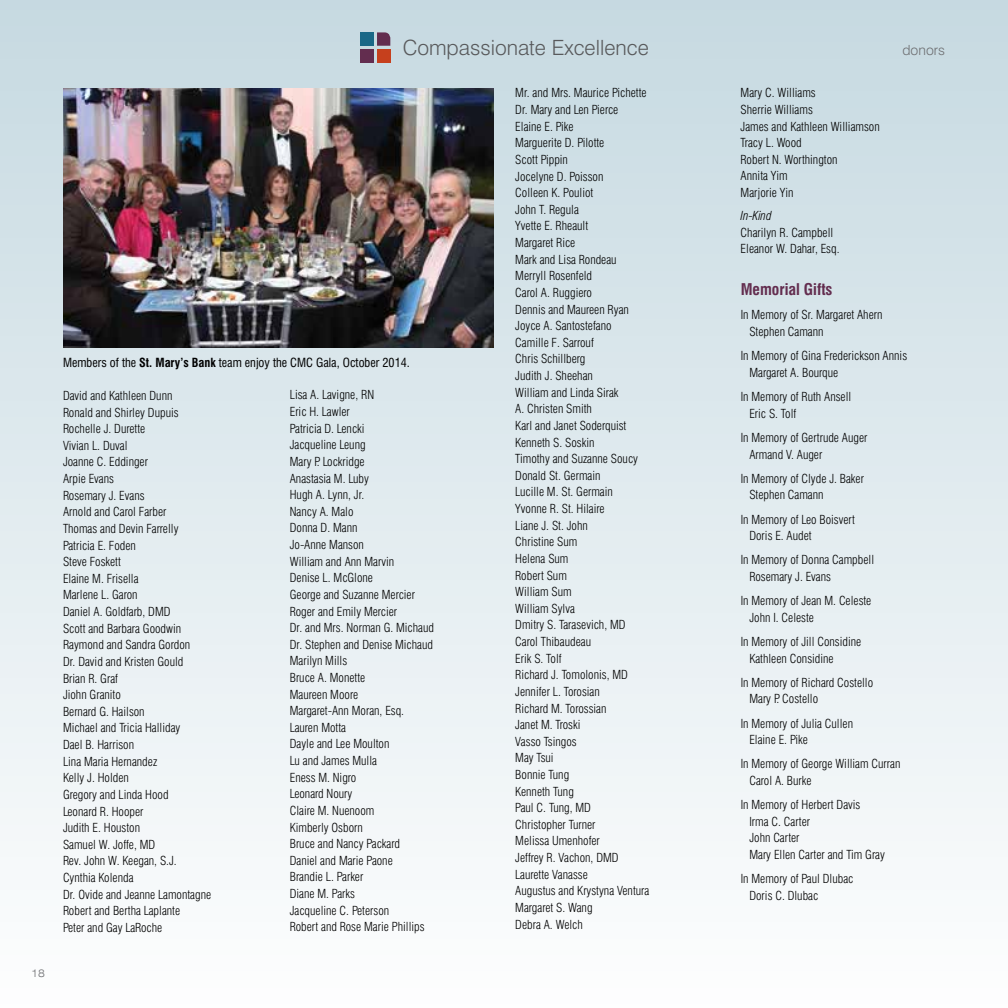
<style>
.page{position:relative;width:1008px;height:1008px;background:#fff}
.page>*{position:absolute;margin:0;border:0;box-sizing:border-box;transform-origin:0 0}
.t1{font:300 21px "Swiss 721 BT";color:#58595b}
.t2{font:700 condensed 15.75px "Swiss 721 BT";color:#632d4f}
.t3{font:300 14px "Swiss 721 BT";color:#6d6e71}
.t4{font:300 condensed 12.25px/16.6px "Swiss 721 BT";color:#000}
.t5{font:condensed 12.25px "Swiss 721 BT";color:#000}
.t6{font:italic 300 condensed 12.25px "Swiss 721 BT";color:#000}
.t7{font:300 expanded 10.5px "Swiss 721 BT";color:#6d6e71}
.s1{font-weight:700}
</style>
<div class="page">
<div style="left:0;top:0;width:1008px;height:1008px;background:linear-gradient(to bottom,#c6d9e1,#fdfefe)"></div>
<img style="left:63px;top:88px;width:431px;height:260px">
<div style="left:377px;top:49px;width:13px;height:13px;background:#c6401d"></div>
<svg style="left:377px;top:32px;width:13px;height:14px"></svg>
<div style="left:360px;top:49px;width:14px;height:13px;background:#632d4f"></div>
<div style="left:360px;top:32px;width:14px;height:14px;background:#1a6887"></div>
<p class="t7" style="left:32px;top:967px;width:15px">18</p>
<h1 class="t1" style="left:403px;top:34px;width:248px">Compassionate Excellence</h1>
<p class="t3" style="left:903px;top:42px;width:44px">donors</p>
<p class="t5" style="left:63px;top:355px;width:348px">Members of the <span class="s1">St. Mary’s Bank</span> team enjoy the CMC Gala, October 2014.</p>
<p class="t4" style="left:63px;top:387px;width:150px">David and Kathleen Dunn<br>Ronald and Shirley Dupuis<br>Rochelle J. Durette<br>Vivian L. Duval<br>Joanne C. Eddinger<br>Arpie Evans<br>Rosemary J. Evans<br>Arnold and Carol Farber<br>Thomas and Devin Farrelly<br>Patricia E. Foden<br>Steve Foskett<br>Elaine M. Frisella<br>Marlene L. Garon<br>Daniel A. Goldfarb, DMD<br>Scott and Barbara Goodwin<br>Raymond and Sandra Gordon<br>Dr. David and Kristen Gould<br>Brian R. Graf<br>Jiohn Granito<br>Bernard G. Hailson<br>Michael and Tricia Halliday<br>Dael B. Harrison<br>Lina Maria Hernandez<br>Kelly J. Holden<br>Gregory and Linda Hood<br>Leonard R. Hooper<br>Judith E. Houston<br>Samuel W. Joffe, MD<br>Rev. John W. Keegan, S.J.<br>Cynthia Kolenda<br>Dr. Ovide and Jeanne Lamontagne<br>Robert and Bertha Laplante<br>Peter and Gay LaRoche</p>
<p class="t4" style="left:290px;top:387px;width:146px">Lisa A. Lavigne, RN<br>Eric H. Lawler<br>Patricia D. Lencki<br>Jacqueline Leung<br>Mary P. Lockridge<br>Anastasia M. Luby<br>Hugh A. Lynn, Jr.<br>Nancy A. Malo<br>Donna D. Mann<br>Jo-Anne Manson<br>William and Ann Marvin<br>Denise L. McGlone<br>George and Suzanne Mercier<br>Roger and Emily Mercier<br>Dr. and Mrs. Norman G. Michaud<br>Dr. Stephen and Denise Michaud<br>Marilyn Mills<br>Bruce A. Monette<br>Maureen Moore<br>Margaret-Ann Moran, Esq.<br>Lauren Motta<br>Dayle and Lee Moulton<br>Lu and James Mulla<br>Eness M. Nigro<br>Leonard Noury<br>Claire M. Nuenoom<br>Kimberly Osborn<br>Bruce and Nancy Packard<br>Daniel and Marie Paone<br>Brandie L. Parker<br>Diane M. Parks<br>Jacqueline C. Peterson<br>Robert and Rose Marie Phillips</p>
<p class="t4" style="left:515px;top:85px;width:136px">Mr. and Mrs. Maurice Pichette<br>Dr. Mary and Len Pierce<br>Elaine E. Pike<br>Marguerite D. Pilotte<br>Scott Pippin<br>Jocelyne D. Poisson<br>Colleen K. Pouliot<br>John T. Regula<br>Yvette E. Rheault<br>Margaret Rice<br>Mark and Lisa Rondeau<br>Merryll Rosenfeld<br>Carol A. Ruggiero<br>Dennis and Maureen Ryan<br>Joyce A. Santostefano<br>Camille F. Sarrouf<br>Chris Schillberg<br>Judith J. Sheehan<br>William and Linda Sirak<br>A. Christen Smith<br>Karl and Janet Soderquist<br>Kenneth S. Soskin<br>Timothy and Suzanne Soucy<br>Donald St. Germain<br>Lucille M. St. Germain<br>Yvonne R. St. Hilaire<br>Liane J. St. John<br>Christine Sum<br>Helena Sum<br>Robert Sum<br>William Sum<br>William Sylva<br>Dmitry S. Tarasevich, MD<br>Carol Thibaudeau<br>Erik S. Tolf<br>Richard J. Tomolonis, MD<br>Jennifer L. Torosian<br>Richard M. Torossian<br>Janet M. Troski<br>Vasso Tsingos<br>May Tsui<br>Bonnie Tung<br>Kenneth Tung<br>Paul C. Tung, MD<br>Christopher Turner<br>Melissa Umenhofer<br>Jeffrey R. Vachon, DMD<br>Laurette Vanasse<br>Augustus and Krystyna Ventura<br>Margaret S. Wang<br>Debra A. Welch</p>
<p class="t4" style="left:741px;top:85px;width:141px">Mary C. Williams<br>Sherrie Williams<br>James and Kathleen Williamson<br>Tracy L. Wood<br>Robert N. Worthington<br>Annita Yim<br>Marjorie Yin</p>
<p class="t6" style="left:741px;top:208px;width:32px">In-Kind</p>
<p class="t4" style="left:741px;top:224px;width:100px">Charilyn R. Campbell<br>Eleanor W. Dahar, Esq.</p>
<p class="t2" style="left:741px;top:280px;width:93px">Memorial Gifts</p>
<p class="t4" style="left:749px;top:307px;width:135px;text-indent:-9px">In Memory of Sr. Margaret Ahern<br>Stephen Camann</p>
<p class="t4" style="left:749px;top:348px;width:159px;text-indent:-9px">In Memory of Gina Frederickson Annis<br>Margaret A. Bourque</p>
<p class="t4" style="left:749px;top:388px;width:103px;text-indent:-9px">In Memory of Ruth Ansell<br>Eric S. Tolf</p>
<p class="t4" style="left:749px;top:429px;width:120px;text-indent:-9px">In Memory of Gertrude Auger<br>Armand V. Auger</p>
<p class="t4" style="left:749px;top:470px;width:116px;text-indent:-9px">In Memory of Clyde J. Baker<br>Stephen Camann</p>
<p class="t4" style="left:749px;top:511px;width:107px;text-indent:-9px">In Memory of Leo Boisvert<br>Doris E. Audet</p>
<p class="t4" style="left:749px;top:552px;width:126px;text-indent:-9px">In Memory of Donna Campbell<br>Rosemary J. Evans</p>
<p class="t4" style="left:749px;top:592px;width:124px;text-indent:-9px">In Memory of Jean M. Celeste<br>John I. Celeste</p>
<p class="t4" style="left:749px;top:633px;width:113px;text-indent:-9px">In Memory of Jill Considine<br>Kathleen Considine</p>
<p class="t4" style="left:749px;top:674px;width:125px;text-indent:-9px">In Memory of Richard Costello<br>Mary P. Costello</p>
<p class="t4" style="left:749px;top:715px;width:105px;text-indent:-9px">In Memory of Julia Cullen<br>Elaine E. Pike</p>
<p class="t4" style="left:749px;top:756px;width:153px;text-indent:-9px">In Memory of George William Curran<br>Carol A. Burke</p>
<p class="t4" style="left:749px;top:796px;width:137px;text-indent:-9px">In Memory of Herbert Davis<br>Irma C. Carter<br>John Carter<br>Mary Ellen Carter and Tim Gray</p>
<p class="t4" style="left:749px;top:870px;width:106px;text-indent:-9px">In Memory of Paul Dlubac<br>Doris C. Dlubac</p>
</div>
